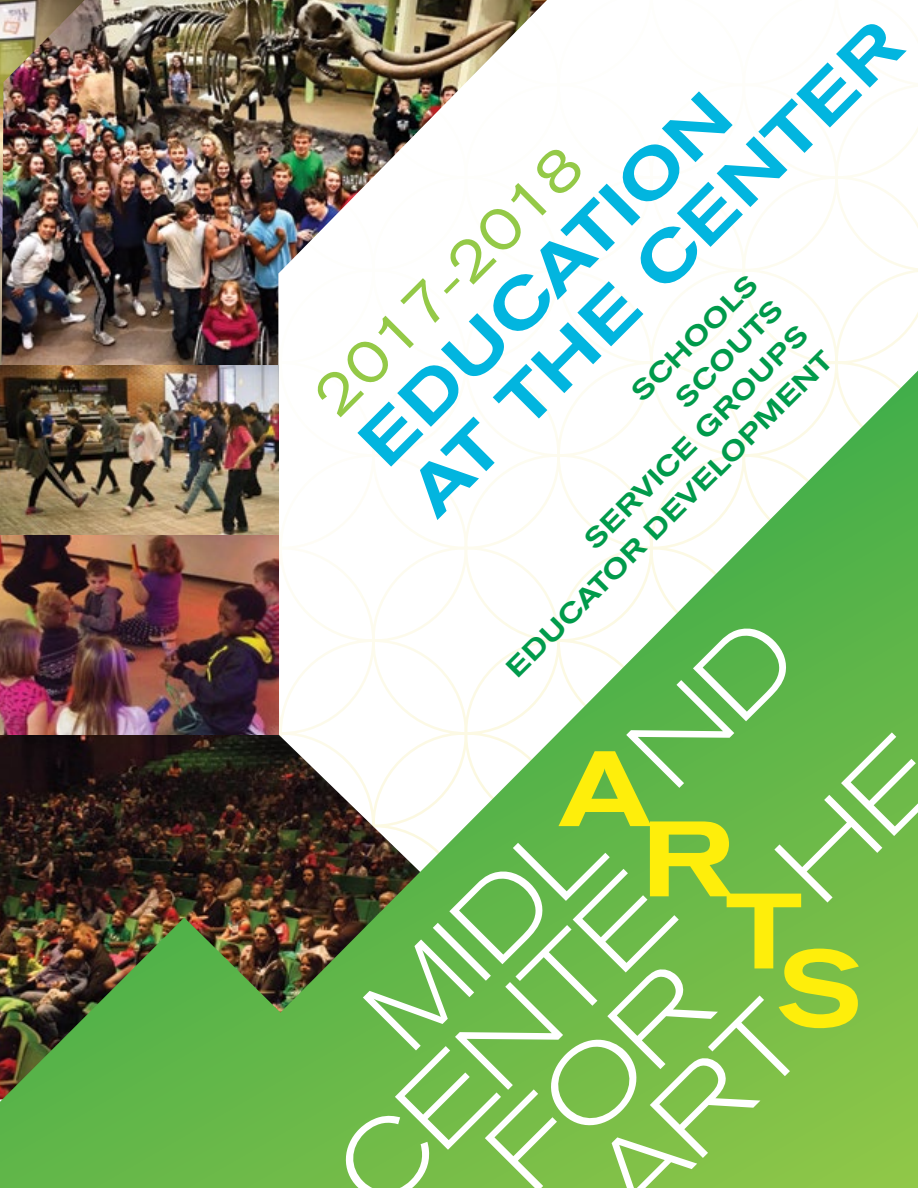
<style>
.page{position:relative;width:918px;height:1188px;background:#fff}
.page>*{position:absolute;margin:0;border:0;box-sizing:border-box;transform-origin:0 0}
.t1{font:500 expanded 67.5px/70.5px "Akzidenz Grotesk BE";color:#02b5df}
.t2{font:expanded 58.5px "Akzidenz Grotesk BE";color:#94c947}
.t3{font:500 expanded 27px "Akzidenz Grotesk BE";color:#009a4b}
</style>
<div class="page">
<img style="left:0;top:365px;width:278px;height:6px">
<img style="left:85px;top:0;width:462px;height:365px">
<img style="left:0;top:371px;width:918px;height:817px">
<svg style="left:341px;top:625px;width:577px;height:563px"></svg>
<img style="left:0;top:0;width:85px;height:365px">
<svg style="left:720px;top:273px;width:90px;height:94px"></svg>
<h1 class="t1" style="left:346px;top:429px;width:665px;rotate:-45deg">Education<br>at the Ce nter</h1>
<h2 class="t2" style="left:298px;top:381px;width:355px;rotate:-45deg">2017-2018</h2>
<p class="t3" style="left:624px;top:385px;width:50px;rotate:-45deg">SCHOO</p>
<p class="t3" style="left:668px;top:391px;width:50px;rotate:-45deg">SCOUT</p>
<p class="t3" style="left:637px;top:523px;width:236px;rotate:-45deg">DEVELOPMENT</p>
<p class="t3" style="left:577px;top:533px;width:210px;rotate:-45deg">SERVIC E GROU</p>
<p class="t3" style="left:499px;top:661px;width:50px;rotate:-45deg">EDUCATOR</p>
</div>
